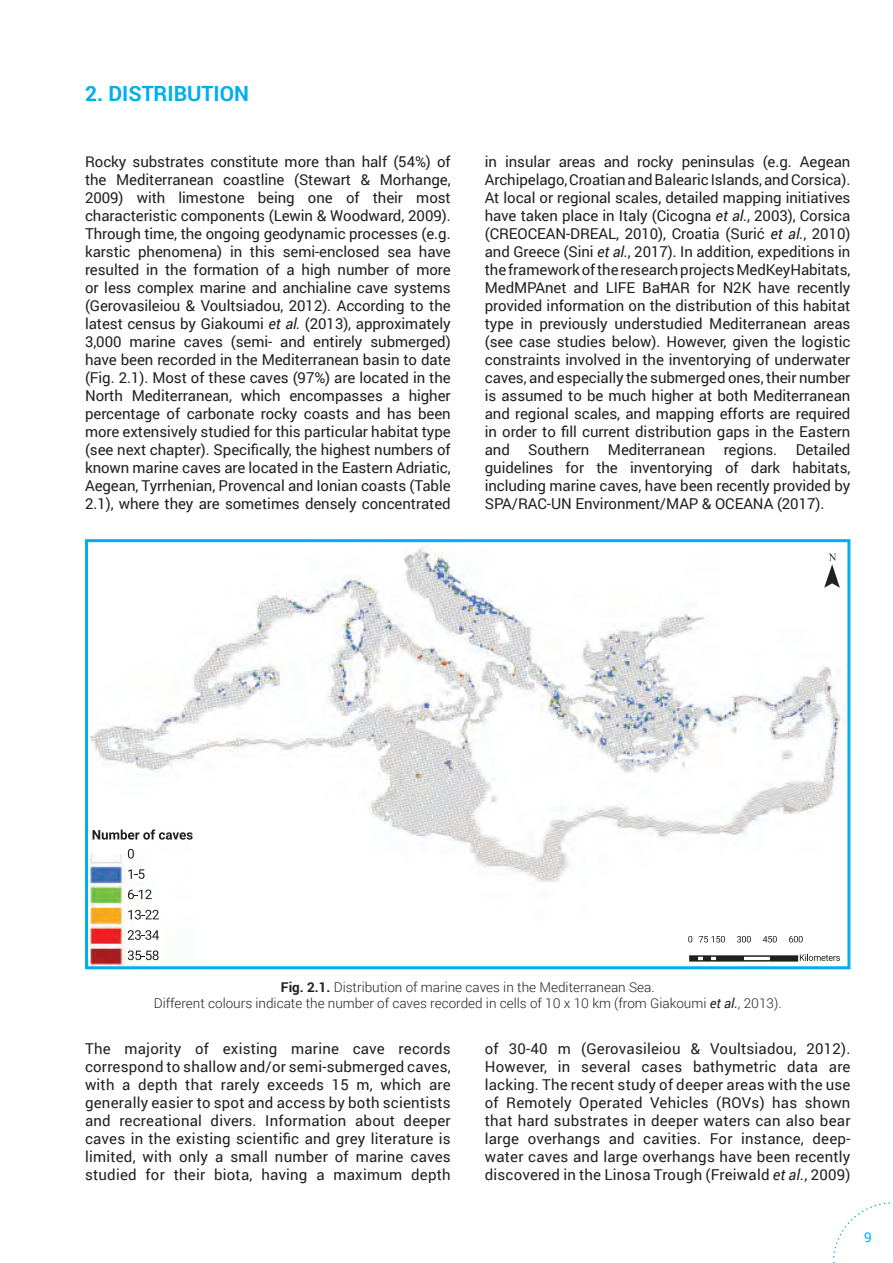
<style>
.page{position:relative;width:893px;height:1263px;background:#fff}
.page>*{position:absolute;margin:0;border:0;box-sizing:border-box;transform-origin:0 0}
.Style_de_paragraphe_1{font:700 21px "Roboto";color:#00aeef}
.Style_de_paragraphe_1-2{font:15px/18px "Roboto";letter-spacing:.005em;color:#231f20;text-align:justify}
.Style_de_paragraphe_1-3{font:300 13.5px/16.2px "Roboto";color:#231f20;text-align:center}
.t1{font:13.5px "Roboto";color:#00aeef}
.s1{font-style:italic}
.s2{font-weight:700}
.s3{font-weight:400;font-style:italic}
</style>
<div class="page">
<svg style="left:832px;top:1202px;width:58px;height:61px"></svg>
<img style="left:89px;top:547px;width:756px;height:418px">
<div style="left:85px;top:539px;width:765px;height:430px;border:3px solid #00aeef"></div>
<svg style="left:93px;top:829px;width:100px;height:11px"></svg>
<svg style="left:128px;top:849px;width:6px;height:9px"></svg>
<svg style="left:128px;top:869px;width:17px;height:10px"></svg>
<svg style="left:128px;top:889px;width:24px;height:10px"></svg>
<svg style="left:128px;top:910px;width:31px;height:9px"></svg>
<svg style="left:128px;top:930px;width:31px;height:10px"></svg>
<svg style="left:128px;top:950px;width:31px;height:10px"></svg>
<svg style="left:688px;top:936px;width:4px;height:6px"></svg>
<svg style="left:699px;top:936px;width:26px;height:6px"></svg>
<svg style="left:737px;top:936px;width:14px;height:6px"></svg>
<svg style="left:763px;top:936px;width:14px;height:6px"></svg>
<svg style="left:789px;top:936px;width:14px;height:6px"></svg>
<svg style="left:800px;top:954px;width:40px;height:7px"></svg>
<div style="left:689px;top:955px;width:109px;height:6px;border:2px solid #231f20"></div>
<div style="left:770px;top:956px;width:27px;height:5px;background:#231f20"></div>
<div style="left:717px;top:956px;width:27px;height:5px;background:#231f20"></div>
<div style="left:703px;top:956px;width:8px;height:5px;background:#231f20"></div>
<svg style="left:690px;top:956px;width:7px;height:5px"></svg>
<svg style="left:824px;top:554px;width:16px;height:34px"></svg>
<p class="Style_de_paragraphe_1" style="left:85px;top:79px;width:165px">2. DISTRIBUTION</p>
<p class="Style_de_paragraphe_1-2" style="left:85px;top:152px;width:367px">Rocky substrates constitute more than half (54%) of the Mediterranean coastline (Stewart &amp; Morhange, 2009) with limestone being one of their most characteristic components (Lewin &amp; Woodward, 2009).<br>Through time, the ongoing geodynamic processes (e.g. karstic phenomena) in this semi-enclosed sea have resulted in the formation of a high number of more or less complex marine and anchialine cave systems (Gerovasileiou &amp; Voultsiadou, 2012). According to the latest census by Giakoumi <span class="s1">et al.</span> (2013), approximately 3,000 marine caves (semi- and entirely submerged) have been recorded in the Mediterranean basin to date (Fig. 2.1). Most of these caves (97%) are located in the North Mediterranean, which encompasses a higher percentage of carbonate rocky coasts and has been more extensively studied for this particular habitat type (see next chapter). Specifically, the highest numbers of known marine caves are located in the Eastern Adriatic, Aegean, Tyrrhenian, Provencal and Ionian coasts (Table 2.1), where they are sometimes densely concentrated</p>
<p class="Style_de_paragraphe_1-2" style="left:485px;top:152px;width:367px">in insular areas and rocky peninsulas (e.g. Aegean Archipelago, Croatian and Balearic Islands, and Corsica).<br>At local or regional scales, detailed mapping initiatives have taken place in Italy (Cicogna <span class="s1">et al.</span>, 2003), Corsica (CREOCEAN-DREAL, 2010), Croatia (Surić <span class="s1">et al.</span>, 2010) and Greece (Sini <span class="s1">et al.</span>, 2017). In addition, expeditions in the framework of the research projects MedKeyHabitats, MedMPAnet and LIFE BaĦAR for N2K have recently provided information on the distribution of this habitat type in previously understudied Mediterranean areas (see case studies below). However, given the logistic constraints involved in the inventorying of underwater caves, and especially the submerged ones, their number is assumed to be much higher at both Mediterranean and regional scales, and mapping efforts are required in order to fill current distribution gaps in the Eastern and Southern Mediterranean regions. Detailed guidelines for the inventorying of dark habitats, including marine caves, have been recently provided by SPA/RAC-UN Environment/MAP &amp; OCEANA (2017).</p>
<p class="Style_de_paragraphe_1-3" style="left:154px;top:978px;width:629px"><span class="s2">Fig. 2.1.</span> Distribution of marine caves in the Mediterranean Sea.<br>Different colours indicate the number of caves recorded in cells of 10 x 10 km (from Giakoumi <span class="s3">et al.</span>, 2013).</p>
<p class="Style_de_paragraphe_1-2" style="left:85px;top:1039px;width:367px">The majority of existing marine cave records correspond to shallow and/or semi-submerged caves, with a depth that rarely exceeds 15 m, which are generally easier to spot and access by both scientists and recreational divers. Information about deeper caves in the existing scientific and grey literature is limited, with only a small number of marine caves studied for their biota, having a maximum depth</p>
<p class="Style_de_paragraphe_1-2" style="left:485px;top:1039px;width:367px">of 30-40 m (Gerovasileiou &amp; Voultsiadou, 2012).<br>However, in several cases bathymetric data are lacking. The recent study of deeper areas with the use of Remotely Operated Vehicles (ROVs) has shown that hard substrates in deeper waters can also bear large overhangs and cavities. For instance, deep&shy;water caves and large overhangs have been recently discovered in the Linosa Trough (Freiwald <span class="s1">et al.</span>, 2009)</p>
<p class="t1" style="left:864px;top:1227px;width:9px">9</p>
</div>
